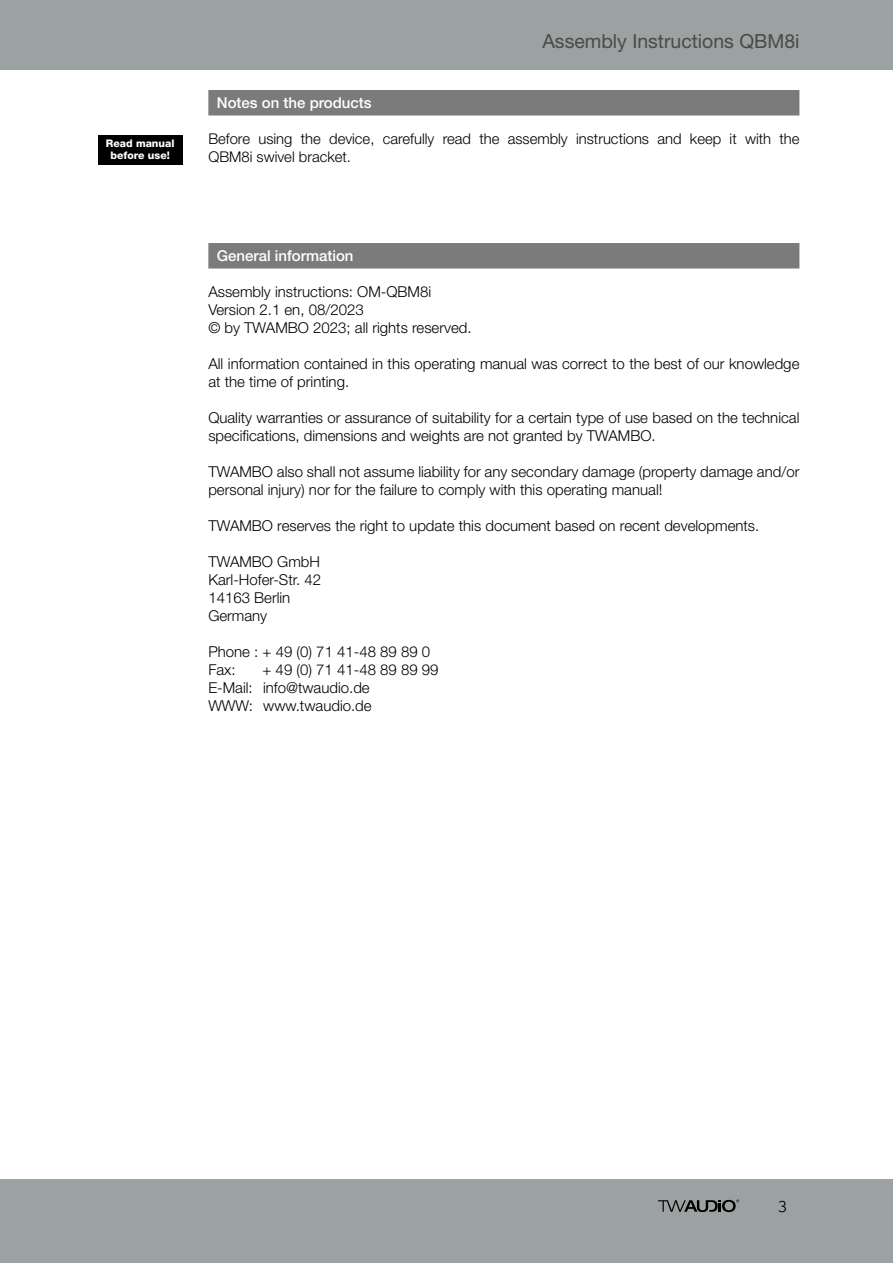
<style>
.page{position:relative;width:893px;height:1263px;background:#fff}
.page>*{position:absolute;margin:0;border:0;box-sizing:border-box;transform-origin:0 0}
.t1{font:19.5px "Helvetica Neue LT Std";color:#4a4a49}
.t2{font:300 16.5px "Lexia";color:#000}
.t3{font:300 15px/18px "Helvetica Neue LT Std";color:#000}
.t4{font:500 15px "Helvetica Neue LT Std";color:#fff}
.t5{font:300 14.85px/18px "Helvetica Neue LT Std";color:#000}
.t6{font:800 10.5px/11.6px "Helvetica Neue LT Std";color:#fff;text-align:center}
</style>
<div class="page">
<div style="left:0;top:0;width:893px;height:69px;background:#9ca1a2"></div>
<div style="left:0;top:1179px;width:893px;height:84px;background:#9ca1a2"></div>
<svg style="left:658px;top:1199px;width:81px;height:13px"></svg>
<div style="left:208px;top:90px;width:591px;height:26px;background:#7c7b7b"></div>
<div style="left:98px;top:135px;width:85px;height:30px;background:#000"></div>
<div style="left:208px;top:243px;width:591px;height:26px;background:#7c7b7b"></div>
<p class="t4" style="left:217px;top:94px;width:156px">Notes on the products</p>
<h1 class="t1" style="left:542px;top:29px;width:259px">Assembly Instructions QBM8i</h1>
<p class="t6" style="left:106px;top:138px;width:70px">Read manual before use!</p>
<p class="t5" style="left:208px;top:129px;width:593px">Before using the device, carefully read the assembly instructions and keep it with the<br>QBM8i swivel bracket.</p>
<p class="t4" style="left:217px;top:247px;width:138px">General information</p>
<p class="t3" style="left:208px;top:282px;width:265px">Assembly instructions: OM-QBM8i<br>Version 2.1 en, 08/2023<br>© by TWAMBO 2023; all rights reserved.</p>
<p class="t3" style="left:208px;top:354px;width:593px">All information contained in this operating manual was correct to the best of our knowledge at the time of printing.</p>
<p class="t3" style="left:208px;top:408px;width:593px">Quality warranties or assurance of suitability for a certain type of use based on the technical specifications, dimensions and weights are not granted by TWAMBO.</p>
<p class="t3" style="left:208px;top:462px;width:593px">TWAMBO also shall not assume liability for any secondary damage (property damage and/or personal injury) nor for the failure to comply with this operating manual!</p>
<p class="t3" style="left:208px;top:516px;width:552px">TWAMBO reserves the right to update this document based on recent developments.</p>
<p class="t3" style="left:208px;top:552px;width:114px">TWAMBO GmbH<br>Karl-Hofer-Str. 42<br>14163 Berlin<br>Germany</p>
<p class="t3" style="left:208px;top:642px;width:223px">Phone : + 49 (0) 71 41-48 89 89 0<br>Fax:</p>
<p class="t3" style="left:208px;top:660px;width:232px;text-indent:54px">+ 49 (0) 71 41-48 89 89 99<br>E-Mail: info@twaudio.de<br>WWW: www.twaudio.de</p>
<p class="t2" style="left:778px;top:1195px;width:10px">3</p>
</div>
